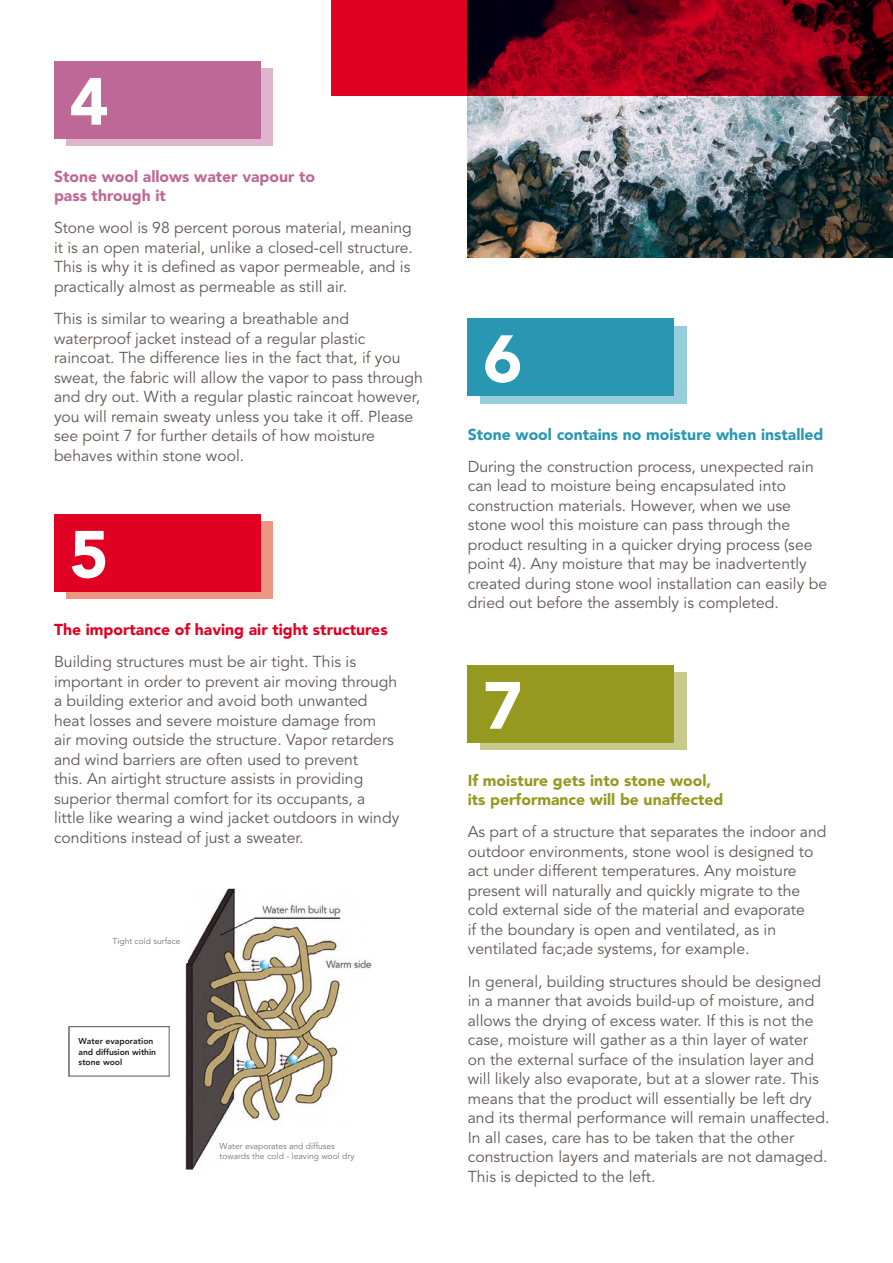
<style>
.page{position:relative;width:893px;height:1263px;background:#fff}
.page>*{position:absolute;margin:0;border:0;box-sizing:border-box;transform-origin:0 0}
.t1{font:900 66px "Avenir LT Std";color:#fff}
.t2{font:15.75px/19.5px "Avenir LT Std";color:#625753}
.t3{font:900 15.75px/18.9px "Avenir LT Std";color:#959920}
.t4{font:900 15.75px/18.9px "Avenir LT Std";color:#be6897}
.t5{font:900 15.75px "Avenir LT Std";color:#2997b2}
.t6{font:900 15.75px "Avenir LT Std";color:#df0022}
.t7{font:8.55px/10.2px "Avenir LT Std";color:#727176}
.t8{font:800 8.55px/10.2px "Avenir LT Std";color:#1e1c1e}
.t9{font:8.55px "Avenir LT Std";color:#747378}
</style>
<div class="page">
<img style="left:468px;top:96px;width:425px;height:161px">
<svg style="left:332px;top:0;width:561px;height:96px;background:#940019"></svg>
<div style="left:66px;top:69px;width:207px;height:77px;background:#ddb5ce"></div>
<div style="left:66px;top:522px;width:207px;height:77px;background:#ec9683"></div>
<div style="left:480px;top:326px;width:206px;height:77px;background:#97cedc"></div>
<div style="left:480px;top:673px;width:206px;height:77px;background:#c9c98d"></div>
<div style="left:54px;top:61px;width:206px;height:77px;background:#be6897"></div>
<div style="left:54px;top:514px;width:206px;height:77px;background:#df0022"></div>
<div style="left:468px;top:318px;width:206px;height:78px;background:#2997b2"></div>
<div style="left:468px;top:665px;width:206px;height:77px;background:#959920"></div>
<img style="left:185px;top:889px;width:186px;height:280px">
<hr style="left:69px;top:1026px;width:1px;height:50px;background:#1e1c1e">
<hr style="left:169px;top:1026px;width:1px;height:50px;background:#636368">
<hr style="left:69px;top:1026px;width:101px;height:1px;background:#515054">
<hr style="left:69px;top:1075px;width:101px;height:1px;background:#58575c">
<h1 class="t1" style="left:70px;top:62px;width:41px">4</h1>
<p class="t4" style="left:54px;top:167px;width:263px">Stone wool allows water vapour to pass through it</p>
<p class="t2" style="left:54px;top:219px;width:360px">Stone wool is 98 percent porous material, meaning it is an open material, unlike a closed-cell structure.<br>This is why it is defined as vapor permeable, and is practically almost as permeable as still air.</p>
<p class="t2" style="left:54px;top:309px;width:370px">This is similar to wearing a breathable and waterproof jacket instead of a regular plastic raincoat. The difference lies in the fact that, if you sweat, the fabric will allow the vapor to pass through and dry out. With a regular plastic raincoat however, you will remain sweaty unless you take it off. Please see point 7 for further details of how moisture behaves within stone wool.</p>
<h1 class="t1" style="left:70px;top:515px;width:41px">5</h1>
<p class="t6" style="left:54px;top:620px;width:335px">The importance of having air tight structures</p>
<p class="t2" style="left:54px;top:653px;width:347px">Building structures must be air tight. This is important in order to prevent air moving through a building exterior and avoid both unwanted heat losses and severe moisture damage from<br>air moving outside the structure. Vapor retarders and wind barriers are often used to prevent<br>this. An airtight structure assists in providing superior thermal comfort for its occupants, a little like wearing a wind jacket outdoors in windy conditions instead of just a sweater.</p>
<p class="t9" style="left:113px;top:936px;width:69px">Tight cold surface</p>
<p class="t8" style="left:79px;top:1036px;width:79px">Water evaporation and diffusion within stone wool</p>
<p class="t7" style="left:220px;top:1141px;width:136px">Water evaporates and diffuses towards the cold - leaving wool dry</p>
<h1 class="t1" style="left:483px;top:319px;width:41px">6</h1>
<p class="t5" style="left:468px;top:425px;width:357px">Stone wool contains no moisture when installed</p>
<p class="t2" style="left:468px;top:457px;width:361px">During the construction process, unexpected rain can lead to moisture being encapsulated into construction materials. However, when we use stone wool this moisture can pass through the product resulting in a quicker drying process (see point 4). Any moisture that may be inadvertently created during stone wool installation can easily be dried out before the assembly is completed.</p>
<h1 class="t1" style="left:483px;top:666px;width:41px">7</h1>
<p class="t3" style="left:468px;top:771px;width:257px">If moisture gets into stone wool, its performance will be unaffected</p>
<p class="t2" style="left:468px;top:823px;width:360px">As part of a structure that separates the indoor and outdoor environments, stone wool is designed to act under different temperatures. Any moisture present will naturally and quickly migrate to the cold external side of the material and evaporate<br>if the boundary is open and ventilated, as in ventilated fac;ade systems, for example.</p>
<p class="t2" style="left:468px;top:972px;width:363px">In general, building structures should be designed in a manner that avoids build-up of moisture, and allows the drying of excess water. If this is not the case, moisture will gather as a thin layer of water on the external surface of the insulation layer and will likely also evaporate, but at a slower rate. This means that the product will essentially be left dry and its thermal performance will remain unaffected.<br>In all cases, care has to be taken that the other construction layers and materials are not damaged.<br>This is depicted to the left.</p>
</div>
